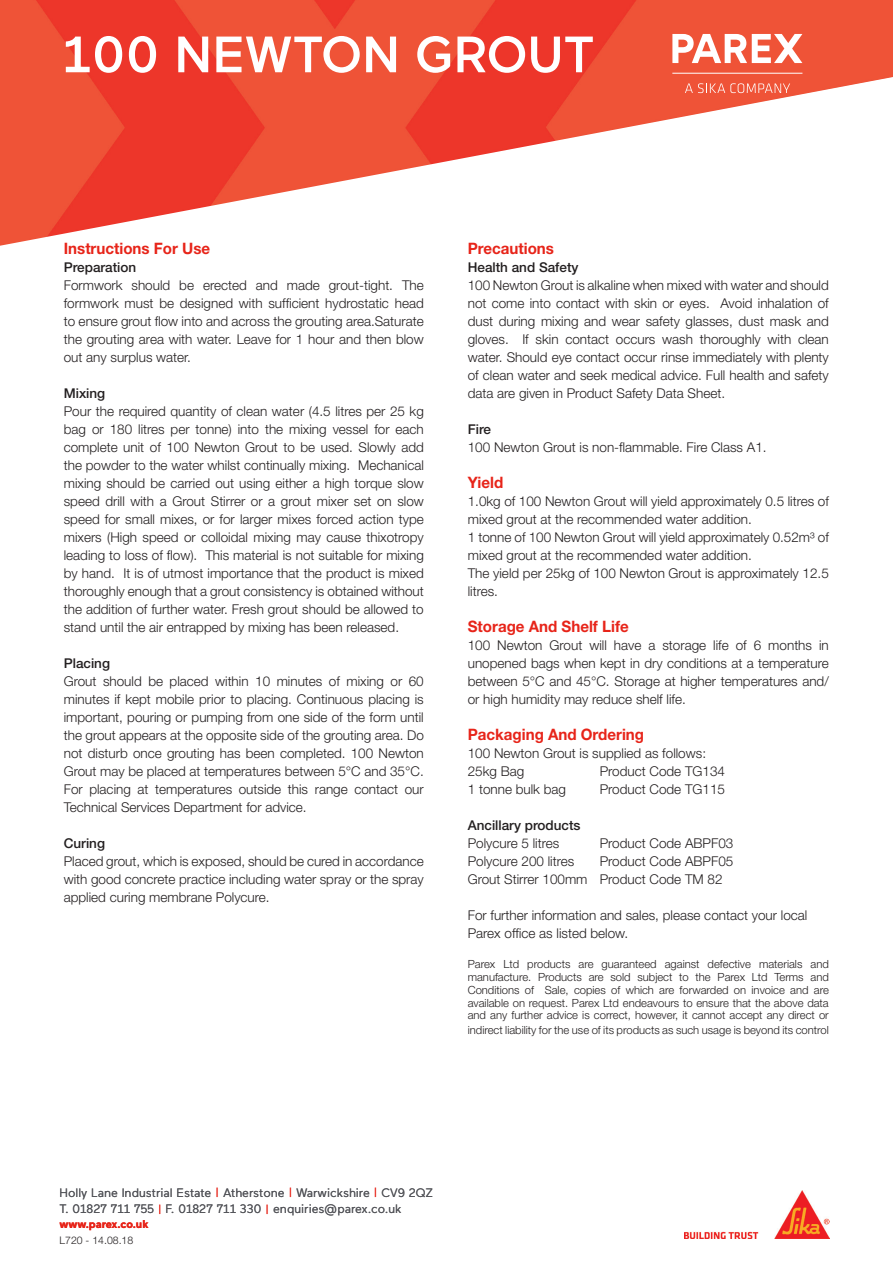
<style>
.page{position:relative;width:893px;height:1263px;background:#fff}
.page>*{position:absolute;margin:0;border:0;box-sizing:border-box;transform-origin:0 0}
.t1{font:500 51px "Maax";color:#fff}
.t2{font:700 15.75px "Helvetica Neue";color:#e72419;scale:.96 1}
.t3{font:300 13.5px/18px "Helvetica Neue";color:#231f20;text-align:justify}
.t4{font:500 13.5px "Helvetica Neue";color:#231f20}
.t5{font:12.3px "Maax";color:#54555a}
.t6{font:700 11.4px "Maax";letter-spacing:-.005em;color:#e72419}
.t7{font:300 11.25px/12.8px "Helvetica Neue";color:#231f20;text-align:justify}
.t8{font:300 10.5px "Helvetica Neue";color:#231f20}
.s1{font-size:10.5px;color:#e72419}
</style>
<div class="page">
<img style="left:0;top:0;width:893px;height:246px">
<svg style="left:685px;top:83px;width:105px;height:10px"></svg>
<hr style="left:672px;top:73px;width:130px;height:1px;background:#fff">
<svg style="left:672px;top:34px;width:130px;height:29px"></svg>
<img style="left:685px;top:1190px;width:144px;height:48px">
<p class="t1" style="left:64px;top:22px;width:532px">100 NEWTON GROUT</p>
<p class="t2" style="left:64px;top:238px;width:154px">Instructions For Use</p>
<p class="t4" style="left:64px;top:259px;width:74px">Preparation</p>
<p class="t3" style="left:64px;top:276px;width:362px">Formwork should be erected and made grout-tight. The formwork must be designed with sufficient hydrostatic head to ensure grout flow into and across the grouting area.Saturate the grouting area with water. Leave for 1 hour and then blow out any surplus water.</p>
<p class="t4" style="left:64px;top:385px;width:43px">Mixing</p>
<p class="t3" style="left:64px;top:402px;width:362px">Pour the required quantity of clean water (4.5 litres per 25 kg bag or 180 litres per tonne) into the mixing vessel for each complete unit of 100 Newton Grout to be used. Slowly add the powder to the water whilst continually mixing. Mechanical mixing should be carried out using either a high torque slow speed drill with a Grout Stirrer or a grout mixer set on slow speed for small mixes, or for larger mixes forced action type mixers (High speed or colloidal mixing may cause thixotropy leading to loss of flow). This material is not suitable for mixing by hand. It is of utmost importance that the product is mixed thoroughly enough that a grout consistency is obtained without the addition of further water. Fresh grout should be allowed to stand until the air entrapped by mixing has been released.</p>
<p class="t4" style="left:64px;top:655px;width:48px">Placing</p>
<p class="t3" style="left:64px;top:672px;width:362px">Grout should be placed within 10 minutes of mixing or 60 minutes if kept mobile prior to placing. Continuous placing is important, pouring or pumping from one side of the form until the grout appears at the opposite side of the grouting area. Do not disturb once grouting has been completed. 100 Newton Grout may be placed at temperatures between 5°C and 35°C.<br>For placing at temperatures outside this range contact our Technical Services Department for advice.</p>
<p class="t4" style="left:64px;top:835px;width:43px">Curing</p>
<p class="t3" style="left:64px;top:852px;width:362px">Placed grout, which is exposed, should be cured in accordance with good concrete practice including water spray or the spray applied curing membrane Polycure.</p>
<p class="t2" style="left:468px;top:238px;width:91px">Precautions</p>
<p class="t4" style="left:468px;top:259px;width:112px">Health and Safety</p>
<p class="t3" style="left:468px;top:276px;width:363px">100 Newton Grout is alkaline when mixed with water and should not come into contact with skin or eyes. Avoid inhalation of dust during mixing and wear safety glasses, dust mask and gloves. If skin contact occurs wash thoroughly with clean water. Should eye contact occur rinse immediately with plenty of clean water and seek medical advice. Full health and safety data are given in Product Safety Data Sheet.</p>
<p class="t4" style="left:468px;top:421px;width:25px">Fire</p>
<p class="t3" style="left:468px;top:438px;width:300px">100 Newton Grout is non-flammable. Fire Class A1.</p>
<p class="t2" style="left:468px;top:472px;width:39px">Yield</p>
<p class="t3" style="left:468px;top:492px;width:363px">1.0kg of 100 Newton Grout will yield approximately 0.5 litres of mixed grout at the recommended water addition.</p>
<p class="t3" style="left:468px;top:528px;width:363px">1 tonne of 100 Newton Grout will yield approximately 0.52m³ of mixed grout at the recommended water addition.</p>
<p class="t3" style="left:468px;top:564px;width:363px">The yield per 25kg of 100 Newton Grout is approximately 12.5 litres.</p>
<p class="t2" style="left:468px;top:616px;width:169px">Storage And Shelf Life</p>
<p class="t3" style="left:468px;top:636px;width:363px">100 Newton Grout will have a storage life of 6 months in unopened bags when kept in dry conditions at a temperature between 5°C and 45°C. Storage at higher temperatures and/ or high humidity may reduce shelf life.</p>
<p class="t2" style="left:468px;top:724px;width:185px">Packaging And Ordering</p>
<p class="t3" style="left:468px;top:744px;width:240px">100 Newton Grout is supplied as follows:</p>
<p class="t3" style="left:468px;top:762px;width:58px">25kg Bag</p>
<p class="t3" style="left:600px;top:762px;width:127px">Product Code TG134</p>
<p class="t3" style="left:468px;top:780px;width:100px">1 tonne bulk bag</p>
<p class="t3" style="left:600px;top:780px;width:127px">Product Code TG115</p>
<p class="t4" style="left:468px;top:817px;width:114px">Ancillary products</p>
<p class="t3" style="left:468px;top:834px;width:93px">Polycure 5 litres</p>
<p class="t3" style="left:600px;top:834px;width:135px">Product Code ABPF03</p>
<p class="t3" style="left:468px;top:852px;width:108px">Polycure 200 litres</p>
<p class="t3" style="left:600px;top:852px;width:135px">Product Code ABPF05</p>
<p class="t3" style="left:468px;top:870px;width:256px">Grout Stirrer 100mm Product Code TM 82</p>
<p class="t3" style="left:468px;top:906px;width:341px">For further information and sales, please contact your local<br>Parex office as listed below.</p>
<p class="t7" style="left:468px;top:958px;width:363px">Parex Ltd products are guaranteed against defective materials and manufacture. Products are sold subject to the Parex Ltd Terms and Conditions of Sale, copies of which are forwarded on invoice and are available on request. Parex Ltd endeavours to ensure that the above data and any further advice is correct, however, it cannot accept any direct or</p>
<p class="t7" style="left:468px;top:1023px;width:363px">indirect liability for the use of its products as such usage is beyond its control</p>
<p class="t5" style="left:60px;top:1185px;width:375px">Holly Lane Industrial Estate <span class="s1">|</span> Atherstone <span class="s1">|</span> Warwickshire <span class="s1">|</span> CV9 2QZ</p>
<p class="t5" style="left:60px;top:1201px;width:344px">T. 01827 711 755 <span class="s1">|</span> F. 01827 711 330 <span class="s1">|</span> enquiries@parex.co.uk</p>
<p class="t6" style="left:60px;top:1216px;width:91px">www.parex.co.uk</p>
<p class="t8" style="left:60px;top:1234px;width:75px">L720 - 14.08.18</p>
</div>
